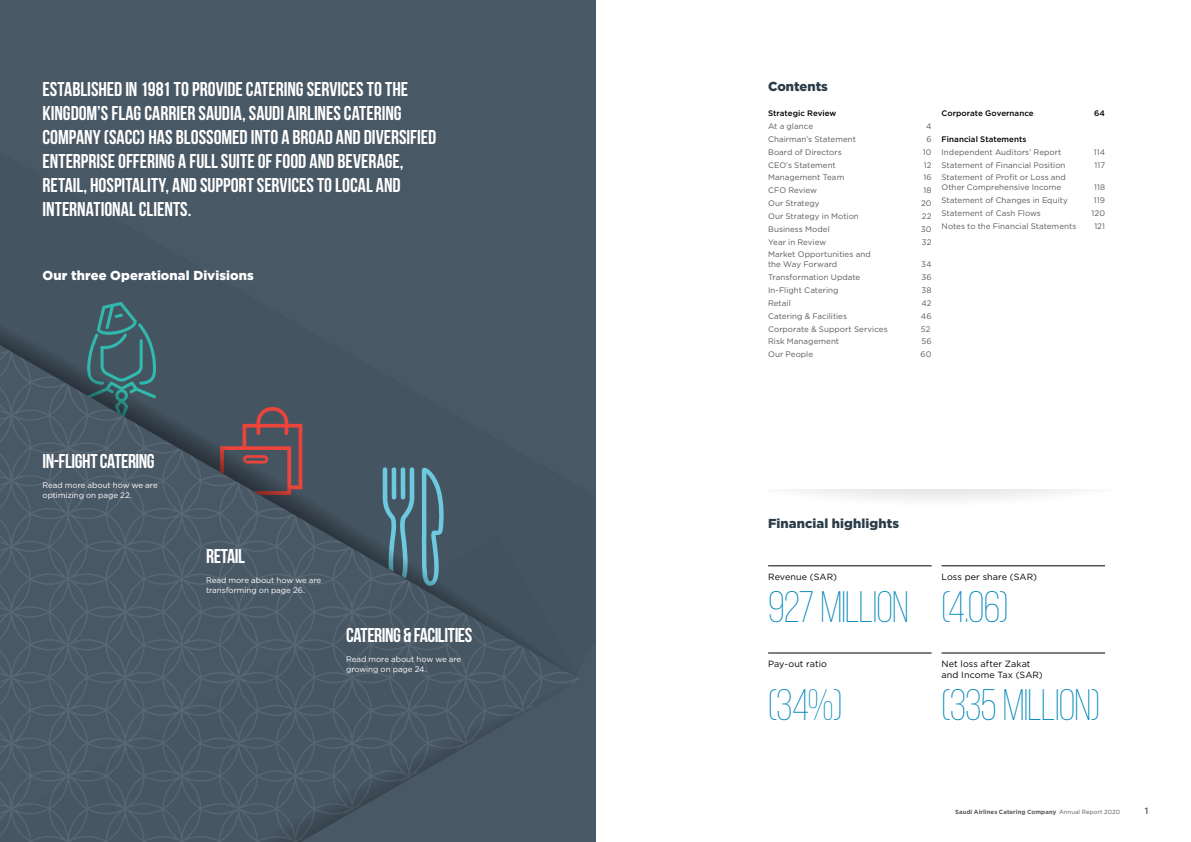
<style>
.page{position:relative;width:1191px;height:842px;background:#fff}
.page>*{position:absolute;margin:0;border:0;box-sizing:border-box;transform-origin:0 0}
.t1{font:300 44px "Bebas Neue";letter-spacing:-.02em;color:#08b}
.t2{font:700 20px/24px "Bebas Neue";letter-spacing:-.005em;color:#fff}
.t3{font:700 20px "Bebas Neue";letter-spacing:-.025em;color:#fff}
.t4{font:900 13px "Gotham";letter-spacing:.005em;color:#fff}
.t5{font:900 13px "Gotham";letter-spacing:.005em;color:#2b3d4a}
.t6{font:9px/11px "Gotham";letter-spacing:.01em;color:#000}
.t7{font:500 9px "Gotham";color:#58595b}
.t8{font:8px/10px "Gotham";letter-spacing:.005em;color:#58595b}
.t9{font:8px/10px "Gotham";letter-spacing:-.005em;color:#fff}
.t10{font:500 8px "Gotham";letter-spacing:.005em;color:#000}
.t11{font:700 6px "Gotham";letter-spacing:.01em;color:#58595b}
.s1{font-weight:400}
</style>
<div class="page">
<div style="left:0;top:0;width:595px;height:842px;background:#495865"></div>
<svg style="left:0;top:677px;width:580px;height:165px"></svg>
<svg style="left:0;top:302px;width:568px;height:375px"></svg>
<hr style="left:768px;top:566px;width:163px;height:1px;background:#000">
<hr style="left:768px;top:653px;width:163px;height:1px;background:#000">
<hr style="left:941px;top:566px;width:164px;height:1px;background:#000">
<hr style="left:941px;top:653px;width:164px;height:1px;background:#000">
<p class="t2" style="left:43px;top:77px;width:395px">ESTABLISHED IN 1981 TO PROVIDE CATERING SERVICES TO THE KINGDOM’S FLAG CARRIER SAUDIA, SAUDI AIRLINES CATERING COMPANY (SACC) HAS BLOSSOMED INTO A BROAD AND DIVERSIFIED ENTERPRISE OFFERING A FULL SUITE OF FOOD AND BEVERAGE, RETAIL, HOSPITALITY, AND SUPPORT SERVICES TO LOCAL AND INTERNATIONAL CLIENTS.</p>
<h3 class="t5" style="left:768px;top:78px;width:61px">Contents</h3>
<p class="t10" style="left:768px;top:108px;width:70px">Strategic Review</p>
<p class="t8" style="left:768px;top:121px;width:46px">At a glance</p>
<p class="t8" style="left:926px;top:121px;width:7px">4</p>
<p class="t8" style="left:768px;top:134px;width:89px">Chairman’s Statement</p>
<p class="t8" style="left:926px;top:134px;width:7px">6</p>
<p class="t8" style="left:768px;top:147px;width:75px">Board of Directors</p>
<p class="t8" style="left:923px;top:147px;width:10px">10</p>
<p class="t8" style="left:768px;top:160px;width:69px">CEO’s Statement</p>
<p class="t8" style="left:924px;top:160px;width:9px">12</p>
<p class="t8" style="left:768px;top:172px;width:78px">Management Team</p>
<p class="t8" style="left:923px;top:172px;width:10px">16</p>
<p class="t8" style="left:768px;top:185px;width:51px">CFO Review</p>
<p class="t8" style="left:923px;top:185px;width:10px">18</p>
<p class="t8" style="left:768px;top:198px;width:53px">Our Strategy</p>
<p class="t8" style="left:921px;top:198px;width:12px">20</p>
<p class="t8" style="left:768px;top:211px;width:92px">Our Strategy in Motion</p>
<p class="t8" style="left:922px;top:211px;width:11px">22</p>
<p class="t8" style="left:768px;top:224px;width:63px">Business Model</p>
<p class="t8" style="left:921px;top:224px;width:12px">30</p>
<p class="t8" style="left:768px;top:237px;width:60px">Year in Review</p>
<p class="t8" style="left:922px;top:237px;width:11px">32</p>
<p class="t8" style="left:768px;top:249px;width:104px">Market Opportunities and the Way Forward</p>
<p class="t8" style="left:921px;top:259px;width:12px">34</p>
<p class="t8" style="left:768px;top:272px;width:94px">Transformation Update</p>
<p class="t8" style="left:921px;top:272px;width:12px">36</p>
<p class="t8" style="left:768px;top:285px;width:72px">In-Flight Catering</p>
<p class="t8" style="left:921px;top:285px;width:12px">38</p>
<p class="t8" style="left:768px;top:298px;width:24px">Retail</p>
<p class="t8" style="left:921px;top:298px;width:12px">42</p>
<p class="t8" style="left:768px;top:311px;width:80px">Catering &amp; Facilities</p>
<p class="t8" style="left:921px;top:311px;width:12px">46</p>
<p class="t8" style="left:768px;top:324px;width:121px">Corporate &amp; Support Services</p>
<p class="t8" style="left:921px;top:324px;width:11px">52</p>
<p class="t8" style="left:768px;top:336px;width:73px">Risk Management</p>
<p class="t8" style="left:921px;top:336px;width:12px">56</p>
<p class="t8" style="left:768px;top:349px;width:47px">Our People</p>
<p class="t8" style="left:920px;top:349px;width:12px">60</p>
<h3 class="t4" style="left:43px;top:266px;width:213px">Our three Operational Divisions</h3>
<p class="t10" style="left:941px;top:108px;width:94px">Corporate Governance</p>
<p class="t10" style="left:1094px;top:108px;width:12px">64</p>
<p class="t10" style="left:941px;top:134px;width:86px">Financial Statements</p>
<p class="t8" style="left:941px;top:147px;width:121px">Independent Auditors’ Report</p>
<p class="t8" style="left:1093px;top:147px;width:13px">114</p>
<p class="t8" style="left:941px;top:160px;width:125px">Statement of Financial Position</p>
<p class="t8" style="left:1094px;top:160px;width:12px">117</p>
<p class="t8" style="left:941px;top:172px;width:126px">Statement of Profit or Loss and<br>Other Comprehensive Income</p>
<p class="t8" style="left:1094px;top:182px;width:13px">118</p>
<p class="t8" style="left:941px;top:195px;width:128px">Statement of Changes in Equity</p>
<p class="t8" style="left:1094px;top:195px;width:13px">119</p>
<p class="t8" style="left:941px;top:208px;width:101px">Statement of Cash Flows</p>
<p class="t8" style="left:1091px;top:208px;width:15px">120</p>
<p class="t8" style="left:941px;top:221px;width:136px">Notes to the Financial Statements</p>
<p class="t8" style="left:1094px;top:221px;width:12px">121</p>
<h2 class="t3" style="left:43px;top:450px;width:114px">IN-FLIGHT CATERING</h2>
<p class="t9" style="left:43px;top:480px;width:117px">Read more about how we are optimizing on page 22.</p>
<h2 class="t2" style="left:206px;top:543px;width:40px">RETAIL</h2>
<p class="t9" style="left:206px;top:575px;width:117px">Read more about how we are transforming on page 26.</p>
<h2 class="t3" style="left:346px;top:624px;width:128px">CATERING &amp; FACILITIES</h2>
<p class="t9" style="left:346px;top:654px;width:117px">Read more about how we are growing on page 24.</p>
<h3 class="t5" style="left:768px;top:514px;width:133px">Financial highlights</h3>
<p class="t6" style="left:768px;top:571px;width:70px">Revenue (SAR)</p>
<h1 class="t1" style="left:768px;top:584px;width:142px">927 MILLION</h1>
<p class="t6" style="left:768px;top:658px;width:60px">Pay-out ratio</p>
<h1 class="t1" style="left:768px;top:682px;width:76px">(34%)</h1>
<p class="t6" style="left:941px;top:571px;width:97px">Loss per share (SAR)</p>
<h1 class="t1" style="left:941px;top:584px;width:68px">(4.06)</h1>
<p class="t6" style="left:941px;top:658px;width:103px">Net loss after Zakat and Income Tax (SAR)</p>
<h1 class="t1" style="left:941px;top:682px;width:160px">(335 MILLION)</h1>
<p class="t11" style="left:955px;top:807px;width:166px">Saudi Airlines Catering Company <span class="s1">Annual Report 2020</span></p>
<p class="t7" style="left:1144px;top:804px;width:5px">1</p>
</div>
